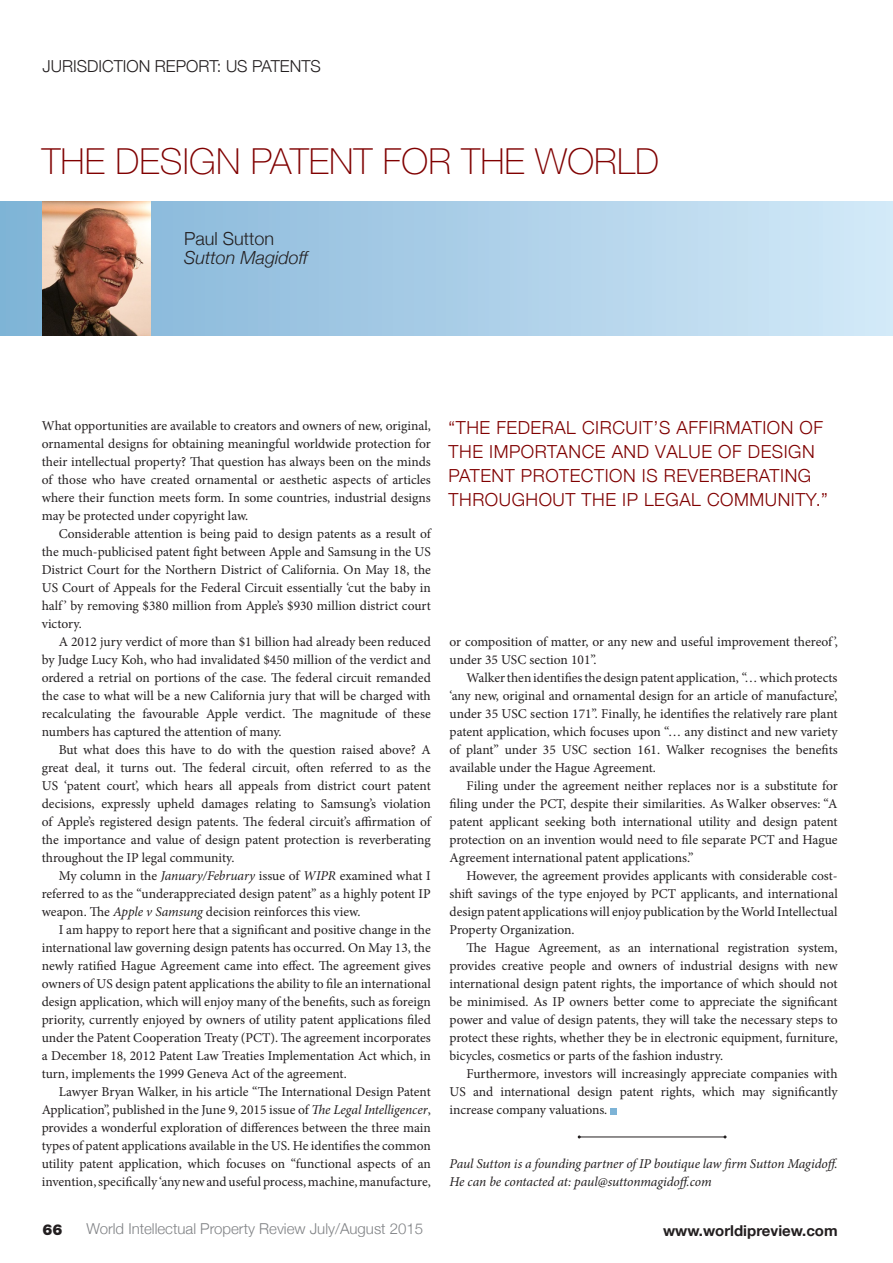
<style>
.page{position:relative;width:893px;height:1263px;background:#fff}
.page>*{position:absolute;margin:0;border:0;box-sizing:border-box;transform-origin:0 0}
.t1{font:100 36px "Helvetica Neue";letter-spacing:.005em;color:#800000}
.t2{font:300 18px/24px "Helvetica Neue";letter-spacing:.03em;color:#800000}
.t3{font:italic 300 18px "Helvetica Neue";color:#231f20}
.t4{font:300 18px "Helvetica Neue";color:#231f20}
.t5{font:300 16.5px "Helvetica Neue";color:#231f20}
.t6{font:300 15px "Helvetica Neue";color:#808285}
.t7{font:700 15px "Helvetica Neue";color:#231f20}
.t8{font:900 15px "Helvetica Neue";color:#231f20}
.t9{font:13.5px/18px "Minion Pro";color:#231f20;text-align:justify}
.t10{font:italic 13.5px/18px "Minion Pro";letter-spacing:-.01em;color:#231f20}
.s1{font-style:italic}
</style>
<div class="page">
<svg style="left:0;top:201px;width:893px;height:135px;background:#add0e8"></svg>
<div style="left:610px;top:1108px;width:7px;height:6px;background:#7db3d6"></div>
<hr style="left:579px;top:1136px;width:146px;height:1px;background:#231f20">
<img style="left:42px;top:201px;width:109px;height:135px">
<p class="t5" style="left:42px;top:53px;width:280px">JURISDICTION REPORT: US PATENTS</p>
<h1 class="t1" style="left:42px;top:140px;width:619px">THE DESIGN PATENT FOR THE WORLD</h1>
<h2 class="t4" style="left:184px;top:224px;width:92px">Paul Sutton</h2>
<h2 class="t3" style="left:184px;top:243px;width:127px">Sutton Magidoff</h2>
<p class="t9" style="left:42px;top:417px;width:391px">What opportunities are available to creators and owners of new, original, ornamental designs for obtaining meaningful worldwide protection for their intellectual property? That question has always been on the minds of those who have created ornamental or aesthetic aspects of articles where their function meets form. In some countries, industrial designs may be protected under copyright law.</p>
<p class="t9" style="left:42px;top:525px;width:391px;text-indent:17px">Considerable attention is being paid to design patents as a result of the much-publicised patent fight between Apple and Samsung in the US District Court for the Northern District of California. On May 18, the US Court of Appeals for the Federal Circuit essentially ‘cut the baby in half ’ by removing $380 million from Apple’s $930 million district court victory.</p>
<p class="t9" style="left:42px;top:633px;width:391px;text-indent:17px">A 2012 jury verdict of more than $1 billion had already been reduced by Judge Lucy Koh, who had invalidated $450 million of the verdict and ordered a retrial on portions of the case. The federal circuit remanded the case to what will be a new California jury that will be charged with recalculating the favourable Apple verdict. The magnitude of these numbers has captured the attention of many.</p>
<p class="t9" style="left:42px;top:741px;width:391px;text-indent:17px">But what does this have to do with the question raised above? A great deal, it turns out. The federal circuit, often referred to as the US ‘patent court’, which hears all appeals from district court patent decisions, expressly upheld damages relating to Samsung’s violation of Apple’s registered design patents. The federal circuit’s affirmation of the importance and value of design patent protection is reverberating throughout the IP legal community.</p>
<p class="t9" style="left:42px;top:867px;width:391px;text-indent:17px">My column in the <span class="s1">January/February</span> issue of <span class="s1">WIPR</span> examined what I referred to as the “underappreciated design patent” as a highly potent IP weapon. The <span class="s1">Apple v Samsung</span> decision reinforces this view.</p>
<p class="t9" style="left:42px;top:921px;width:391px;text-indent:17px">I am happy to report here that a significant and positive change in the international law governing design patents has occurred. On May 13, the newly ratified Hague Agreement came into effect. The agreement gives owners of US design patent applications the ability to file an international design application, which will enjoy many of the benefits, such as foreign priority, currently enjoyed by owners of utility patent applications filed under the Patent Cooperation Treaty (PCT). The agreement incorporates a December 18, 2012 Patent Law Treaties Implementation Act which, in turn, implements the 1999 Geneva Act of the agreement.</p>
<p class="t9" style="left:42px;top:1083px;width:391px;text-indent:17px">Lawyer Bryan Walker, in his article “The International Design Patent Application”, published in the June 9, 2015 issue of <span class="s1">The Legal Intelligencer</span>, provides a wonderful exploration of differences between the three main types of patent applications available in the US. He identifies the common utility patent application, which focuses on “functional aspects of an invention, specifically ‘any new and useful process, machine, manufacture,</p>
<h2 class="t2" style="left:449px;top:415px;width:381px">“THE FEDERAL CIRCUIT’S AFFIRMATION OF THE IMPORTANCE AND VALUE OF DESIGN PATENT PROTECTION IS REVERBERATING THROUGHOUT THE IP LEGAL COMMUNITY.”</h2>
<p class="t9" style="left:449px;top:633px;width:390px">or composition of matter, or any new and useful improvement thereof’, under 35 USC section 101”.</p>
<p class="t9" style="left:449px;top:669px;width:390px;text-indent:17px">Walker then identifies the design patent application, “… which protects ‘any new, original and ornamental design for an article of manufacture’, under 35 USC section 171”. Finally, he identifies the relatively rare plant patent application, which focuses upon “… any distinct and new variety of plant” under 35 USC section 161. Walker recognises the benefits available under the Hague Agreement.</p>
<p class="t9" style="left:449px;top:777px;width:390px;text-indent:17px">Filing under the agreement neither replaces nor is a substitute for filing under the PCT, despite their similarities. As Walker observes: “A patent applicant seeking both international utility and design patent protection on an invention would need to file separate PCT and Hague Agreement international patent applications.”</p>
<p class="t9" style="left:449px;top:867px;width:390px;text-indent:17px">However, the agreement provides applicants with considerable cost&shy;shift savings of the type enjoyed by PCT applicants, and international design patent applications will enjoy publication by the World Intellectual Property Organization.</p>
<p class="t9" style="left:449px;top:939px;width:390px;text-indent:17px">The Hague Agreement, as an international registration system, provides creative people and owners of industrial designs with new international design patent rights, the importance of which should not be minimised. As IP owners better come to appreciate the significant power and value of design patents, they will take the necessary steps to protect these rights, whether they be in electronic equipment, furniture, bicycles, cosmetics or parts of the fashion industry.</p>
<p class="t9" style="left:449px;top:1065px;width:390px;text-indent:17px">Furthermore, investors will increasingly appreciate companies with US and international design patent rights, which may significantly increase company valuations.</p>
<p class="t10" style="left:449px;top:1155px;width:391px">Paul Sutton is a founding partner of IP boutique law firm Sutton Magidoff.<br>He can be contacted at: paul@suttonmagidoff.com</p>
<p class="t8" style="left:42px;top:1220px;width:22px">66</p>
<p class="t6" style="left:86px;top:1216px;width:338px">World Intellectual Property Review July/August 2015</p>
<p class="t7" style="left:663px;top:1218px;width:176px">www.worldipreview.com</p>
</div>
